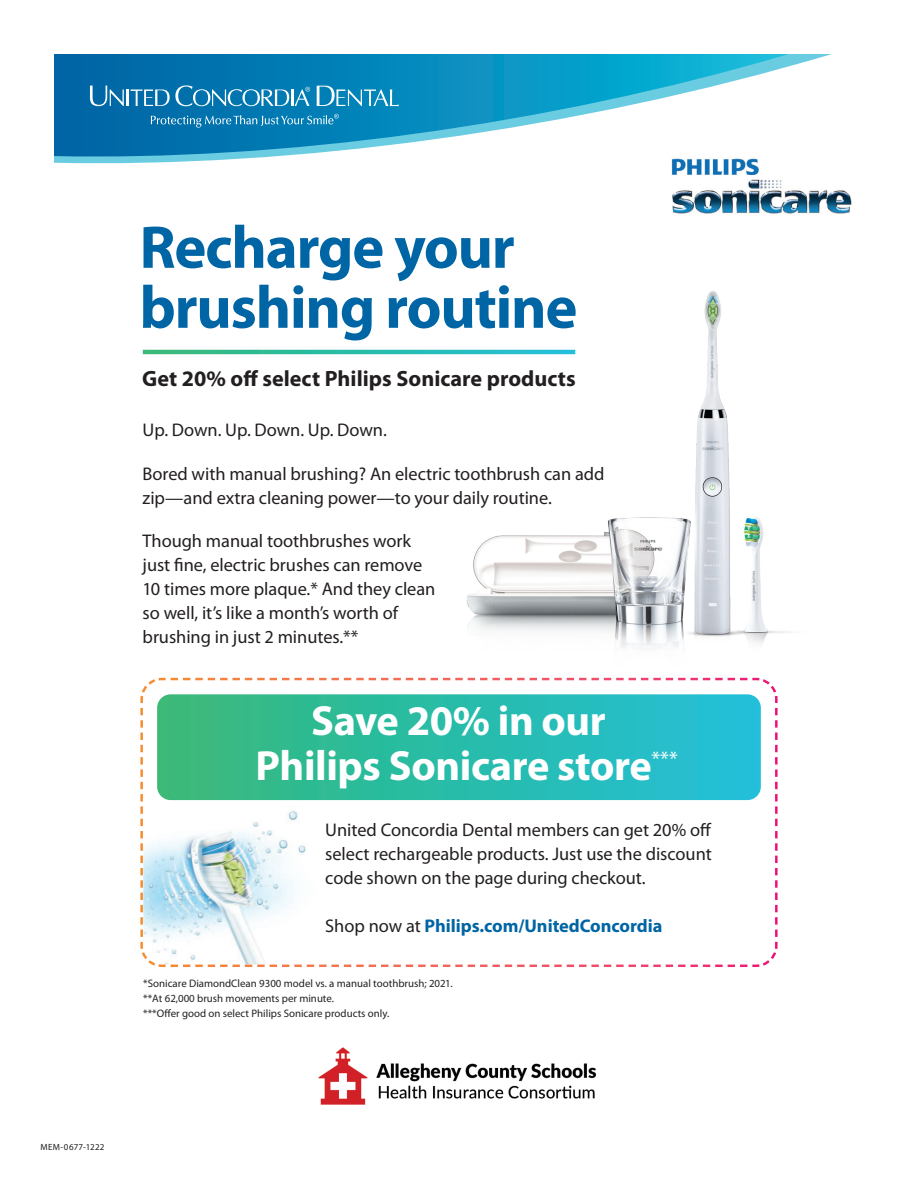
<style>
.page{position:relative;width:918px;height:1188px;background:#fff}
.page>*{position:absolute;margin:0;border:0;box-sizing:border-box;transform-origin:0 0}
.t1{font:700 60.75px/60px "Myriad Pro";letter-spacing:-.02em;color:#0065a4}
.t2{font:700 42.3px/45.2px "Myriad Pro";letter-spacing:-.01em;color:#fff;text-align:center}
.t3{font:700 22.2px "Myriad Pro";color:#231f20}
.t4{font:18.3px/24px "Myriad Pro";letter-spacing:-.005em;color:#231f20}
.t5{font:700 18.3px "Myriad Pro";letter-spacing:-.005em;color:#0065a4}
.t6{font:10.8px "Myriad Pro";color:#231f20}
.t7{font:9px "Myriad Pro";letter-spacing:.035em;color:#231f20}
.s1{font-weight:400;color:#231f20}
</style>
<div class="page">
<img style="left:427px;top:290px;width:361px;height:358px">
<svg style="left:140px;top:677px;width:638px;height:290px"></svg>
<svg style="left:157px;top:694px;width:604px;height:106px;background:#2dbca9"></svg>
<svg style="left:143px;top:350px;width:432px;height:4px;background:#2bbba9"></svg>
<img style="left:671px;top:163px;width:181px;height:51px">
<svg style="left:54px;top:54px;width:778px;height:109px"></svg>
<svg style="left:54px;top:54px;width:735px;height:107px"></svg>
<svg style="left:90px;top:85px;width:220px;height:21px;background:#3991bf"></svg>
<svg style="left:151px;top:114px;width:188px;height:14px;background:#278bbc"></svg>
<svg style="left:317px;top:86px;width:82px;height:20px;background:#3ca0c9"></svg>
<img style="left:319px;top:1047px;width:277px;height:57px">
<p class="t1" style="left:140px;top:215px;width:439px">Recharge your brushing routine</p>
<p class="t3" style="left:142px;top:364px;width:435px">Get 20% off select Philips Sonicare products</p>
<p class="t4" style="left:143px;top:418px;width:246px">Up. Down. Up. Down. Up. Down.</p>
<p class="t4" style="left:143px;top:461px;width:463px">Bored with manual brushing? An electric toothbrush can add zip—and extra cleaning power—to your daily routine.</p>
<p class="t4" style="left:143px;top:528px;width:294px">Though manual toothbrushes work just fine, electric brushes can remove 10 times more plaque.* And they clean so well, it’s like a month’s worth of brushing in just 2 minutes.**</p>
<p class="t2" style="left:255px;top:697px;width:424px">Save 20% in our<br>Philips Sonicare store<sup>***</sup></p>
<p class="t4" style="left:325px;top:818px;width:388px;text-align:justify">United Concordia Dental members can get 20% off select rechargeable products. Just use the discount code shown on the page during checkout.</p>
<p class="t5" style="left:325px;top:914px;width:339px"><span class="s1">Shop now at</span> Philips.com/UnitedConcordia</p>
<p class="t6" style="left:143px;top:977px;width:311px">*Sonicare DiamondClean 9300 model vs. a manual toothbrush; 2021.</p>
<p class="t6" style="left:143px;top:992px;width:192px">**At 62,000 brush movements per minute.</p>
<p class="t6" style="left:143px;top:1007px;width:248px">***Offer good on select Philips Sonicare products only.</p>
<p class="t7" style="left:40px;top:1142px;width:66px">MEM-0677-1222</p>
</div>
